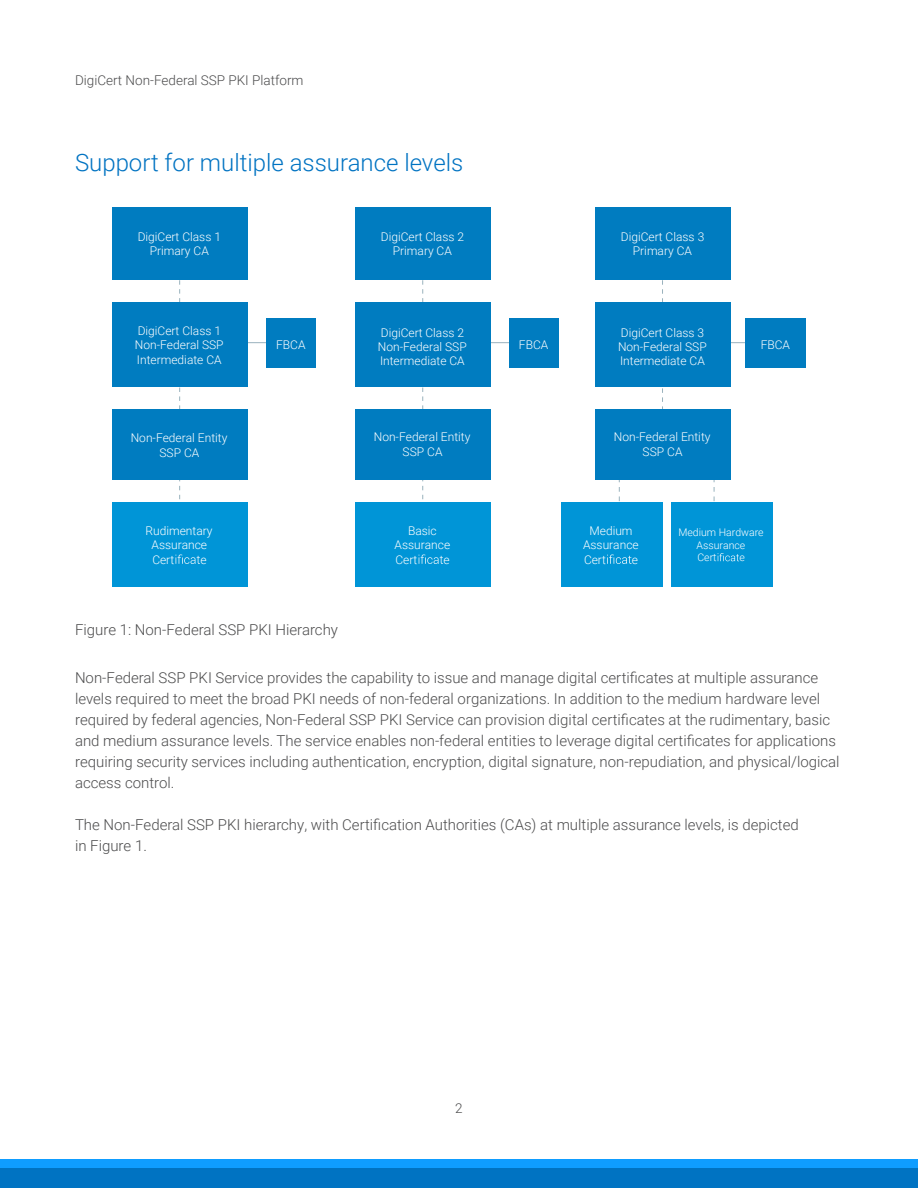
<style>
.page{position:relative;width:918px;height:1188px;background:#fff}
.page>*{position:absolute;margin:0;border:0;box-sizing:border-box;transform-origin:0 0}
.H2B_-_16_Auto_0__017{font:300 24px "Roboto";color:#0073c2}
.P2B_Following_H1_H2{font:300 15px/21px "Roboto";color:#4c4c4d}
.P1_-_10_14_0__4C4C4D{font:300 15px/21px "Roboto";color:#4c4c4d}
.P3_Page_Numbers_Doc{font:300 13.5px "Roboto";color:#4c4c4d}
.t1{font:300 12px/14.4px "Roboto";color:#fff;text-align:center}
.t2{font:300 10.5px/12.6px "Roboto";color:#fff}
</style>
<div class="page">
<div style="left:0;top:1168px;width:918px;height:20px;background:#0073c2"></div>
<div style="left:0;top:1160px;width:918px;height:8px;background:#0f9dff"></div>
<hr style="left:705px;top:342px;width:60px;height:1px;background:#99b2bd">
<hr style="left:463px;top:342px;width:60px;height:1px;background:#99b2bd">
<hr style="left:211px;top:342px;width:59px;height:1px;background:#99b2bd">
<div style="left:509px;top:318px;width:50px;height:50px;background:#007cc0"></div>
<div style="left:266px;top:318px;width:50px;height:50px;background:#007cc0"></div>
<svg style="left:619px;top:480px;width:1px;height:23px"></svg>
<svg style="left:714px;top:480px;width:1px;height:23px"></svg>
<svg style="left:422px;top:280px;width:1px;height:223px"></svg>
<svg style="left:662px;top:280px;width:1px;height:129px"></svg>
<svg style="left:179px;top:280px;width:1px;height:223px"></svg>
<div style="left:112px;top:503px;width:135px;height:84px;background:#0095d7"></div>
<div style="left:112px;top:208px;width:135px;height:72px;background:#007cc0"></div>
<div style="left:746px;top:318px;width:60px;height:50px;background:#007cc0"></div>
<div style="left:355px;top:208px;width:135px;height:72px;background:#007cc0"></div>
<div style="left:595px;top:208px;width:135px;height:72px;background:#007cc0"></div>
<div style="left:355px;top:303px;width:135px;height:84px;background:#007cc0"></div>
<div style="left:355px;top:409px;width:135px;height:71px;background:#007cc0"></div>
<div style="left:355px;top:503px;width:135px;height:84px;background:#0095d7"></div>
<svg style="left:419px;top:555px;width:24px;height:9px"></svg>
<div style="left:595px;top:303px;width:135px;height:84px;background:#007cc0"></div>
<div style="left:595px;top:409px;width:135px;height:71px;background:#007cc0"></div>
<div style="left:671px;top:503px;width:101px;height:84px;background:#0095d7"></div>
<svg style="left:718px;top:553px;width:21px;height:8px"></svg>
<div style="left:561px;top:503px;width:102px;height:84px;background:#0095d7"></div>
<svg style="left:607px;top:555px;width:25px;height:9px"></svg>
<div style="left:112px;top:303px;width:135px;height:84px;background:#007cc0"></div>
<div style="left:112px;top:409px;width:135px;height:71px;background:#007cc0"></div>
<svg style="left:176px;top:555px;width:24px;height:9px"></svg>
<p class="P3_Page_Numbers_Doc" style="left:75px;top:70px;width:230px">DigiCert Non-Federal SSP PKI Platform</p>
<p class="H2B_-_16_Auto_0__017" style="left:75px;top:145px;width:390px">Support for multiple assurance levels</p>
<p class="t1" style="left:138px;top:229px;width:85px">DigiCert Class 1<br>Primary CA</p>
<p class="t1" style="left:381px;top:229px;width:85px">DigiCert Class 2<br>Primary CA</p>
<p class="t1" style="left:621px;top:229px;width:85px">DigiCert Class 3<br>Primary CA</p>
<p class="t1" style="left:135px;top:323px;width:90px;text-align:left">DigiCert Class 1<br>Non-Federal SSP<br>Intermediate CA</p>
<p class="t1" style="left:378px;top:325px;width:90px;text-align:left">DigiCert Class 2<br>Non-Federal SSP<br>Intermediate CA</p>
<p class="t1" style="left:618px;top:325px;width:90px;text-align:left">DigiCert Class 3<br>Non-Federal SSP<br>Intermediate CA</p>
<p class="t1" style="left:276px;top:337px;width:31px">FBCA</p>
<p class="t1" style="left:519px;top:337px;width:31px">FBCA</p>
<p class="t1" style="left:761px;top:337px;width:31px">FBCA</p>
<p class="t1" style="left:131px;top:430px;width:98px">Non-Federal Entity<br>SSP CA</p>
<p class="t1" style="left:374px;top:429px;width:98px">Non-Federal Entity<br>SSP CA</p>
<p class="t1" style="left:614px;top:429px;width:98px">Non-Federal Entity<br>SSP CA</p>
<p class="t1" style="left:146px;top:523px;width:69px">Rudimentary</p>
<p class="t1" style="left:152px;top:537px;width:57px">Assurance</p>
<p class="t1" style="left:200px;top:552px;width:8px">e</p>
<p class="t1" style="left:152px;top:552px;width:23px">Cert</p>
<p class="t1" style="left:395px;top:523px;width:57px;text-align:left;text-indent:14px">Basic<br>Assurance<br>Cert</p>
<p class="t1" style="left:443px;top:552px;width:8px">e</p>
<p class="t1" style="left:583px;top:523px;width:57px;text-align:left;text-indent:6px">Medium<br>Assurance<br>Cert</p>
<p class="t1" style="left:632px;top:552px;width:8px">e</p>
<p class="t2" style="left:697px;top:526px;width:69px;text-indent:-18px">Medium Hardware<br>Assurance<br>Cert</p>
<p class="t2" style="left:739px;top:551px;width:7px">e</p>
<p class="P1_-_10_14_0__4C4C4D" style="left:75px;top:619px;width:265px">Figure 1: Non-Federal SSP PKI Hierarchy</p>
<p class="P2B_Following_H1_H2" style="left:75px;top:667px;width:766px">Non-Federal SSP PKI Service provides the capability to issue and manage digital certificates at multiple assurance levels required to meet the broad PKI needs of non-federal organizations. In addition to the medium hardware level required by federal agencies, Non-Federal SSP PKI Service can provision digital certificates at the rudimentary, basic and medium assurance levels. The service enables non-federal entities to leverage digital certificates for applications requiring security services including authentication, encryption, digital signature, non-repudiation, and physical/logical access control.</p>
<p class="P1_-_10_14_0__4C4C4D" style="left:75px;top:814px;width:725px">The Non-Federal SSP PKI hierarchy, with Certification Authorities (CAs) at multiple assurance levels, is depicted in Figure 1.</p>
<p class="P3_Page_Numbers_Doc" style="left:455px;top:1099px;width:9px">2</p>
</div>
